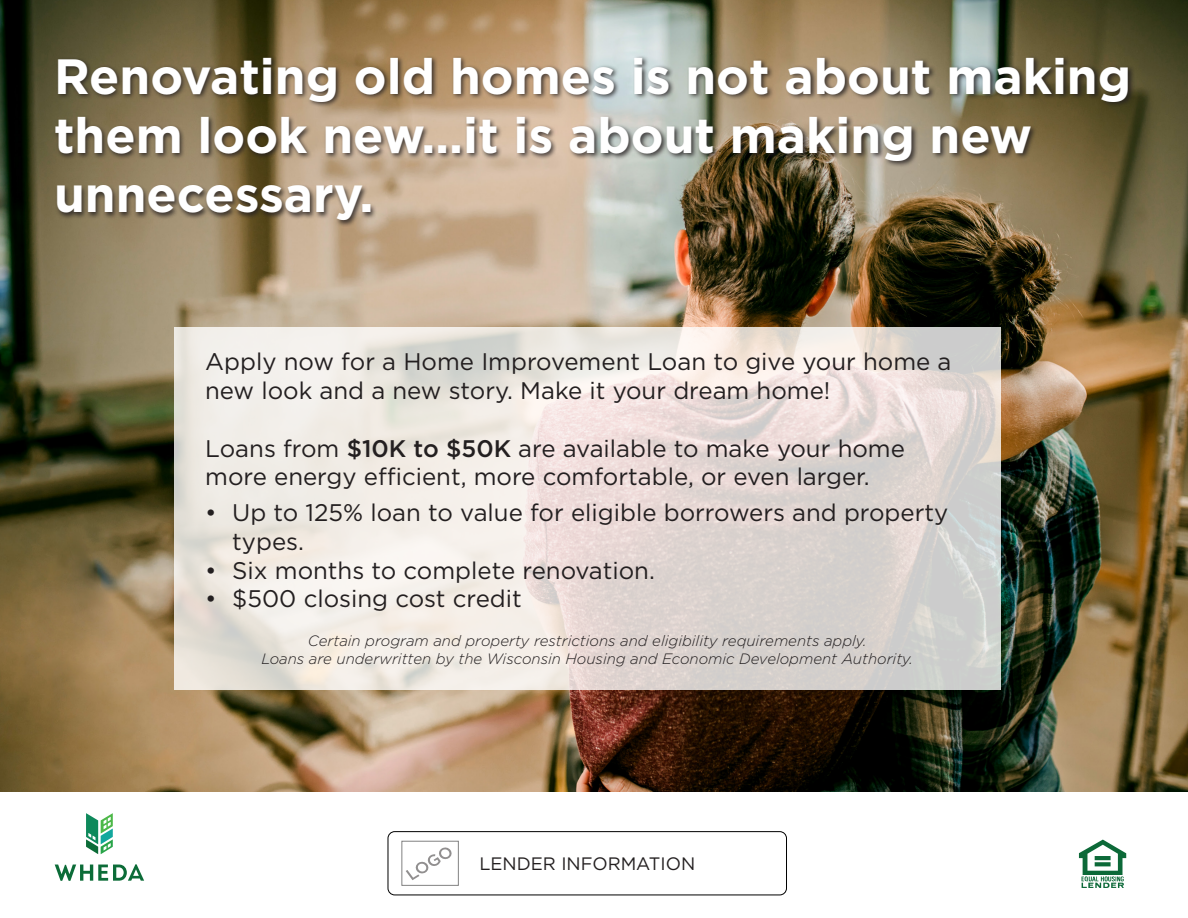
<style>
.page{position:relative;width:1188px;height:918px;background:#fff}
.page>*{position:absolute;margin:0;border:0;box-sizing:border-box;transform-origin:0 0}
.t1{font:700 49.5px/59.4px "Gotham";color:#fff}
.t2{font:24px/28.8px "Gotham";color:#231f20}
.t3{font:18px "Gotham";color:#231f20}
.t4{font:italic 300 15px "Gotham";color:#231f20}
.s1{font-weight:500}
</style>
<div class="page">
<img style="left:0;top:0;width:1188px;height:791px">
<div style="left:53px;top:55px;width:1082px;height:172px;background:#231f20;opacity:.79"></div>
<svg style="left:174px;top:327px;width:826px;height:362px;background:#e7e0db"></svg>
<svg style="left:1079px;top:840px;width:47px;height:48px"></svg>
<svg style="left:86px;top:813px;width:27px;height:41px"></svg>
<svg style="left:55px;top:864px;width:89px;height:17px"></svg>
<div style="left:388px;top:831px;width:399px;height:64px;border:1px solid #000;border-radius:7px"></div>
<svg style="left:406px;top:847px;width:46px;height:33px"></svg>
<p class="t1" style="left:54px;top:46px;width:1079px">Renovating old homes is not about making them look new…it is about making new unnecessary.</p>
<p class="t2" style="left:205px;top:347px;width:748px">Apply now for a Home Improvement Loan to give your home a new look and a new story. Make it your dream home!</p>
<p class="t2" style="left:205px;top:433px;width:701px">Loans from <span class="s1">$10K to $50K</span> are available to make your home more energy efficient, more comfortable, or even larger.</p>
<p class="t2" style="left:232px;top:498px;width:718px;text-indent:-27px">• Up to 125% loan to value for eligible borrowers and property types.</p>
<p class="t2" style="left:205px;top:555px;width:451px">• Six months to complete renovation.</p>
<p class="t2" style="left:205px;top:584px;width:318px">• $500 closing cost credit</p>
<p class="t4" style="left:308px;top:632px;width:560px">Certain program and property restrictions and eligibility requirements apply.</p>
<p class="t4" style="left:261px;top:650px;width:653px">Loans are underwritten by the Wisconsin Housing and Economic Development Authority.</p>
<p class="t3" style="left:479px;top:853px;width:217px">LENDER INFORMATION</p>
</div>
